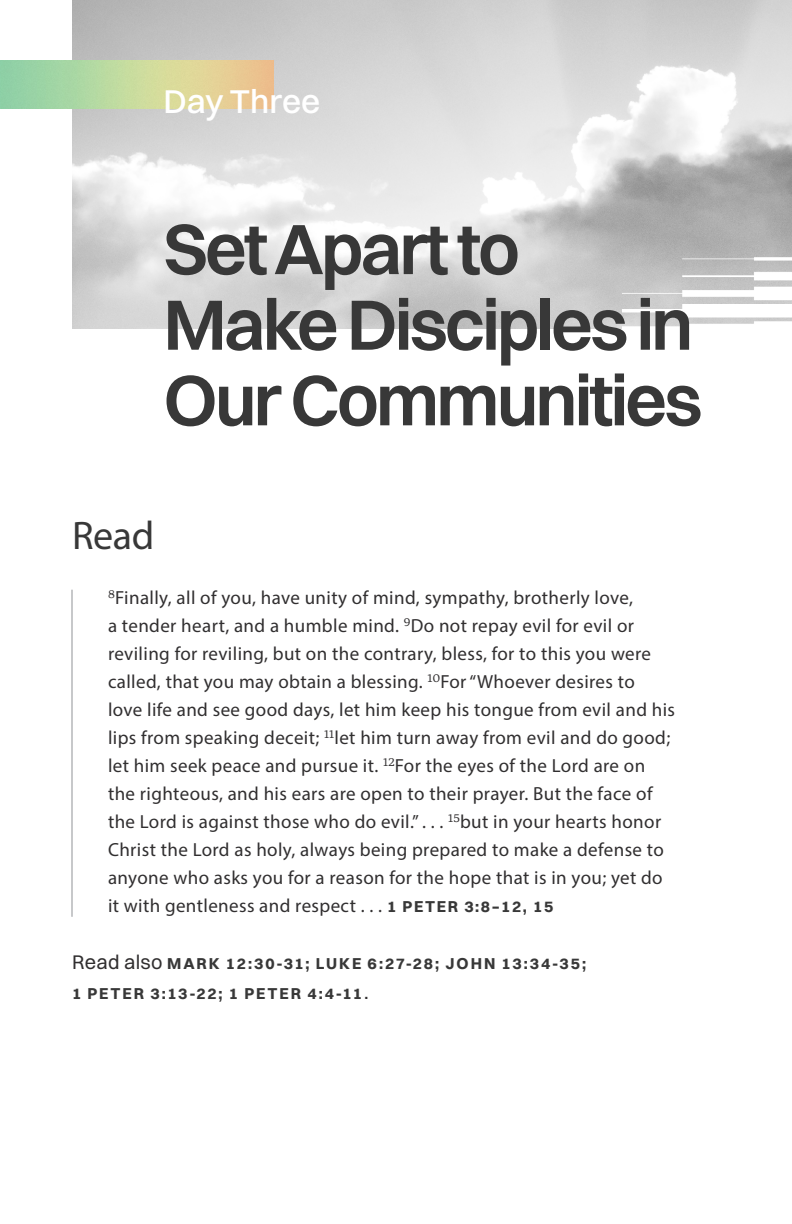
<style>
.page{position:relative;width:792px;height:1224px;background:#fff}
.page>*{position:absolute;margin:0;border:0;box-sizing:border-box;transform-origin:0 0}
.day_header{font:600 72px/75.6px "Switzer";letter-spacing:-.04em;color:#383838}
.header_03{font:40px "Myriad Pro";color:#383838}
.day_subheader{font:500 33.4px "Switzer";color:#fff}
.verse{font:19px/28px "Myriad Pro";letter-spacing:.02em;color:#312f30}
.body{font:700 16px/30px "Switzer";letter-spacing:.12em;color:#383838}
.s1{font-family:"Switzer";font-weight:700;font-size:16px;color:#383838}
.s2{font-weight:400;font-size:20px;color:#312f30}
</style>
<div class="page">
<hr style="left:71px;top:590px;width:2px;height:327px;background:#c7c8ca">
<p class="day_subheader" style="left:163px;top:81px;width:159px">Day Three</p>
<p class="day_header" style="left:163px;top:210px;width:541px">Set Apart to<br>Make Disciples in<br>Our Communities</p>
<p class="header_03" style="left:72px;top:511px;width:84px">Read</p>
<p class="verse" style="left:108px;top:583px;width:569px"><sup>8</sup>Finally, all of you, have unity of mind, sympathy, brotherly love,<br>a tender heart, and a humble mind. <sup>9</sup>Do not repay evil for evil or reviling for reviling, but on the contrary, bless, for to this you were called, that you may obtain a blessing. <sup>10</sup>For “Whoever desires to<br>love life and see good days, let him keep his tongue from evil and his lips from speaking deceit; <sup>11</sup>let him turn away from evil and do good; let him seek peace and pursue it. <sup>12</sup>For the eyes of the Lord are on the righteous, and his ears are open to their prayer. But the face of the Lord is against those who do evil.” . . . <sup>15</sup>but in your hearts honor Christ the Lord as holy, always being prepared to make a defense to anyone who asks you for a reason for the hope that is in you; yet do it with gentleness and respect . . . <span class="s1">1 PETER 3:8–12, 15</span></p>
<p class="body" style="left:72px;top:948px;width:516px"><span class="s2">Read also</span> MARK 12:30–31; LUKE 6:27–28; JOHN 13:34–35;<br>1 PETER 3:13–22; 1 PETER 4:4–11<span class="s2">.</span></p>
</div>
